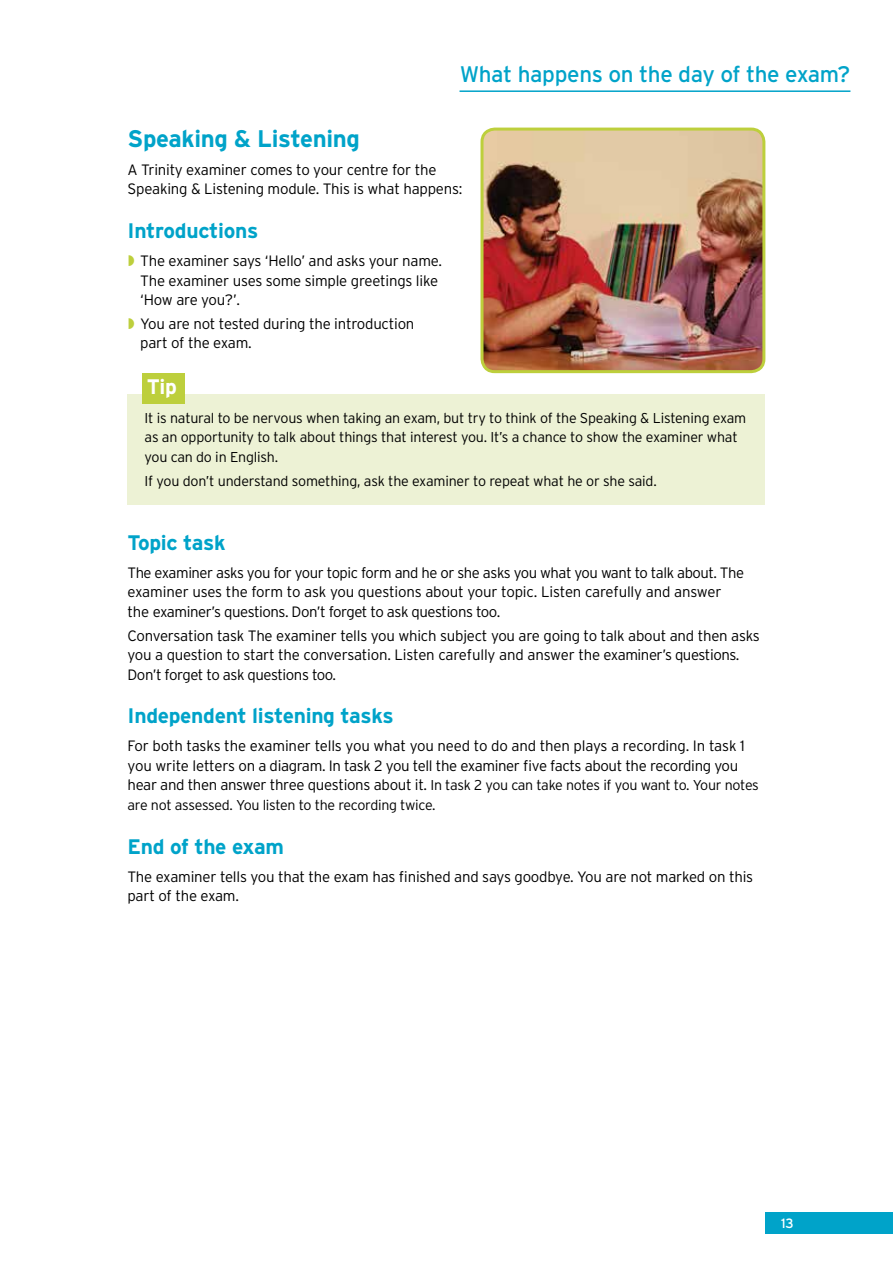
<style>
.page{position:relative;width:893px;height:1263px;background:#fff}
.page>*{position:absolute;margin:0;border:0;box-sizing:border-box;transform-origin:0 0}
.t1{font:700 24px "Interstate";letter-spacing:-.015em;color:#00a3c9}
.t2{font:22.5px "Interstate";letter-spacing:-.015em;color:#00a3c9}
.t3{font:700 21px "Interstate";letter-spacing:-.015em;color:#00a3c9}
.t4{font:700 21px "Interstate";color:#fff}
.t5{font:300 15px/19.5px "Interstate";letter-spacing:-.015em;color:#000}
.t6{font:300 14.25px/19.5px "Interstate";letter-spacing:-.015em;color:#000}
.t7{font:13.5px "Interstate";color:#fff}
.s1{font-size:15px}
</style>
<div class="page">
<div style="left:765px;top:1212px;width:128px;height:21px;background:#00a3c9"></div>
<div style="left:128px;top:394px;width:637px;height:111px;background:#edf2d5"></div>
<div style="left:142px;top:373px;width:43px;height:31px;background:#bdcf3c"></div>
<img style="left:484px;top:129px;width:280px;height:243px">
<div style="left:480px;top:128px;width:285px;height:245px;border:3px solid #bdcf3c;border-radius:13px"></div>
<hr style="left:459px;top:90px;width:391px;height:2px;background:#00a3c9">
<h2 class="t2" style="left:460px;top:61px;width:392px">What happens on the day of the exam?</h2>
<h1 class="t1" style="left:128px;top:125px;width:234px">Speaking &amp; Listening</h1>
<p class="t5" style="left:128px;top:160px;width:336px">A Trinity examiner comes to your centre for the<br>Speaking &amp; Listening module. This is what happens:</p>
<h3 class="t3" style="left:128px;top:219px;width:132px">Introductions</h3>
<p class="t5" style="left:140px;top:251px;width:303px">The examiner says ‘Hello’ and asks your name.<br>The examiner uses some simple greetings like ‘How are you?’.</p>
<p class="t5" style="left:140px;top:314px;width:276px">You are not tested during the introduction part of the exam.</p>
<h3 class="t4" style="left:147px;top:375px;width:32px">Tip</h3>
<p class="t6" style="left:145px;top:408px;width:603px">It is natural to be nervous when taking an exam, but try to think of the Speaking &amp; Listening exam as an opportunity to talk about things that interest you. It’s a chance to show the examiner what you can do in English.</p>
<p class="t6" style="left:145px;top:471px;width:514px">If you don’t understand something, ask the examiner to repeat what he or she said.</p>
<h3 class="t3" style="left:128px;top:531px;width:100px">Topic task</h3>
<p class="t5" style="left:128px;top:563px;width:618px">The examiner asks you for your topic form and he or she asks you what you want to talk about. The examiner uses the form to ask you questions about your topic. Listen carefully and answer the examiner’s questions. Don’t forget to ask questions too.</p>
<p class="t5" style="left:128px;top:625px;width:634px">Conversation task The examiner tells you which subject you are going to talk about and then asks you a question to start the conversation. Listen carefully and answer the examiner’s questions.<br>Don’t forget to ask questions too.</p>
<h3 class="t3" style="left:128px;top:704px;width:268px">Independent listening tasks</h3>
<p class="t5" style="left:128px;top:736px;width:619px">For both tasks the examiner tells you what you need to do and then plays a recording. In task 1 you write letters on a diagram. In task 2 you tell the examiner five facts about the recording you</p>
<p class="t6" style="left:128px;top:775px;width:633px"><span class="s1">hear and then answer three questions about it.</span> In task 2 you can take notes if you want to. Your notes are not assessed. You listen to the recording twice.</p>
<h3 class="t3" style="left:128px;top:834px;width:158px">End of the exam</h3>
<p class="t5" style="left:128px;top:866px;width:627px">The examiner tells you that the exam has finished and says goodbye. You are not marked on this part of the exam.</p>
<p class="t7" style="left:781px;top:1215px;width:14px">13</p>
</div>
